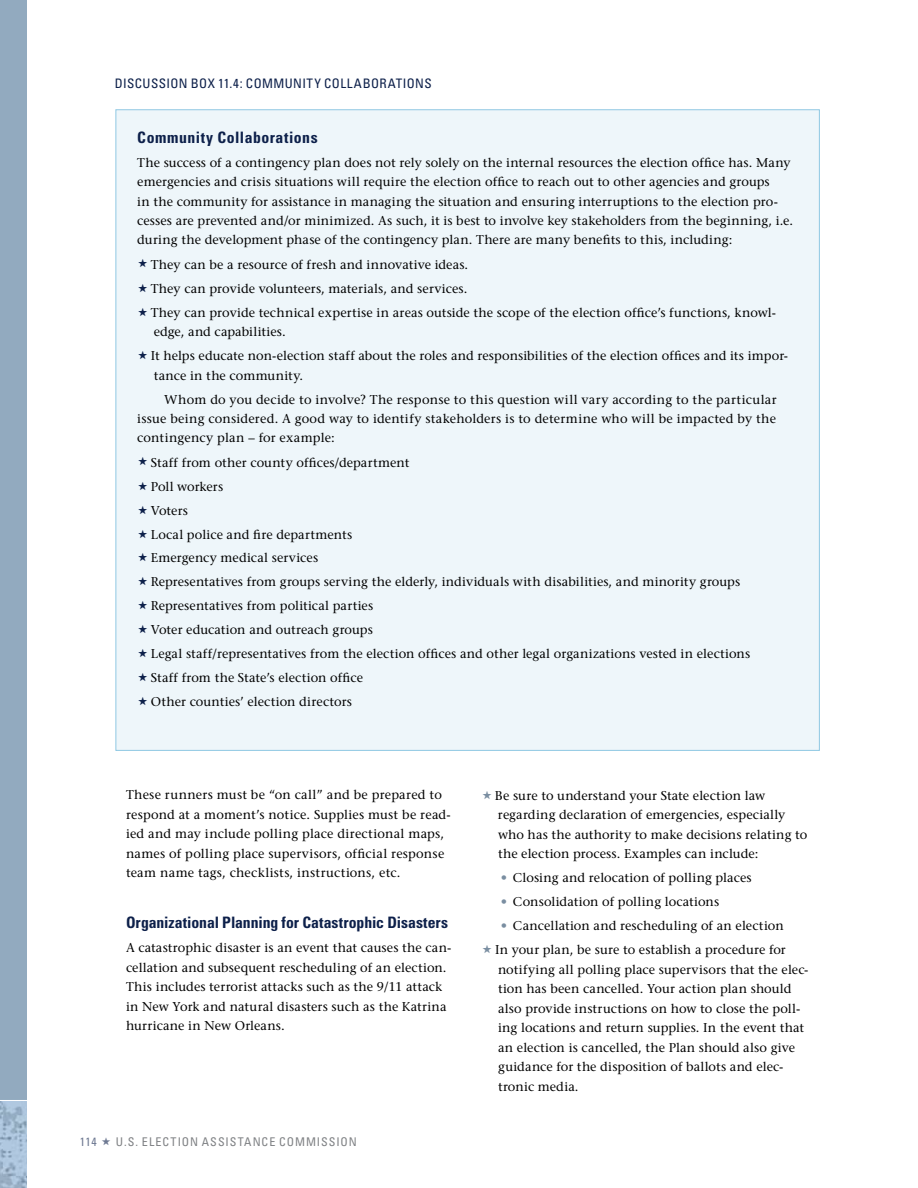
<style>
.page{position:relative;width:918px;height:1188px;background:#fff}
.page>*{position:absolute;margin:0;border:0;box-sizing:border-box;transform-origin:0 0}
.t1{font:700 condensed 15.75px "Univers LT Std";color:#0d204a}
.t2{font:700 condensed 15.75px "Univers LT Std";letter-spacing:.04em;color:#0d204a}
.t3{font:condensed 13.05px "Univers";letter-spacing:.03em;color:#0d204a}
.t4{font:500 12.75px/19.5px "Stone Serif Std";letter-spacing:.01em;color:#000}
.t5{font:condensed 12px "Univers LT Std";letter-spacing:.075em;color:#808285}
.t6{font:condensed 12px "Univers LT Std";color:#6e7992}
.s1{color:#7a8ea1}
</style>
<div class="page">
<div style="left:0;top:0;width:27px;height:1188px;background:#92aabf"></div>
<div style="left:116px;top:110px;width:703px;height:640px;background:#eef6fa"></div>
<img style="left:0;top:1101px;width:27px;height:87px">
<hr style="left:0;top:1100px;width:41px;height:1px;background:#fff">
<p class="t3" style="left:115px;top:75px;width:318px">DISCUSSION BOX 11. 4 : COMMUNIT Y COLL ABOR ATIONS</p>
<h2 class="t2" style="left:137px;top:127px;width:182px">communit y collaborations</h2>
<p class="t4" style="left:137px;top:152px;width:658px">The success of a contingency plan does not rely solely on the internal resources the election office has. Many emergencies and crisis situations will require the election office to reach out to other agencies and groups<br>in the community for assistance in managing the situation and ensuring interruptions to the election pro&shy;cesses are prevented and/or minimized. As such, it is best to involve key stakeholders from the beginning, i.e. during the development phase of the contingency plan. There are many benefits to this, including:</p>
<p class="t4" style="left:151px;top:254px;width:319px">They can be a resource of fresh and innovative ideas.</p>
<p class="t4" style="left:151px;top:278px;width:318px">They can provide volunteers, materials, and services.</p>
<p class="t4" style="left:151px;top:302px;width:627px">They can provide technical expertise in areas outside the scope of the election office’s functions, knowl&shy;edge, and capabilities.</p>
<p class="t4" style="left:151px;top:346px;width:639px">It helps educate non-election staff about the roles and responsibilities of the election offices and its impor&shy;tance in the community.</p>
<p class="t4" style="left:137px;top:389px;width:641px;text-align:justify;text-indent:27px">Whom do you decide to involve? The response to this question will vary according to the particular issue being considered. A good way to identify stakeholders is to determine who will be impacted by the contingency plan – for example:</p>
<p class="t4" style="left:151px;top:452px;width:260px">Staff from other county offices/department</p>
<p class="t4" style="left:151px;top:476px;width:74px">Poll workers</p>
<p class="t4" style="left:151px;top:500px;width:39px">Voters</p>
<p class="t4" style="left:151px;top:524px;width:203px">Local police and fire departments</p>
<p class="t4" style="left:151px;top:548px;width:169px">Emergency medical services</p>
<p class="t4" style="left:151px;top:572px;width:591px">Representatives from groups serving the elderly, individuals with disabilities, and minority groups</p>
<p class="t4" style="left:151px;top:596px;width:224px">Representatives from political parties</p>
<p class="t4" style="left:151px;top:620px;width:224px">Voter education and outreach groups</p>
<p class="t4" style="left:151px;top:644px;width:601px">Legal staff/representatives from the election offices and other legal organizations vested in elections</p>
<p class="t4" style="left:151px;top:668px;width:214px">Staff from the State’s election office</p>
<p class="t4" style="left:151px;top:692px;width:203px">Other counties’ election directors</p>
<p class="t4" style="left:126px;top:785px;width:326px">These runners must be “on call” and be prepared to respond at a moment’s notice. Supplies must be read&shy;ied and may include polling place directional maps, names of polling place supervisors, official response team name tags, checklists, instructions, etc.</p>
<h2 class="t1" style="left:126px;top:913px;width:324px">organizational planning for catastrophic disasters</h2>
<p class="t4" style="left:126px;top:938px;width:327px">A catastrophic disaster is an event that causes the can&shy;cellation and subsequent rescheduling of an election.<br>This includes terrorist attacks such as the 9/11 attack in New York and natural disasters such as the Katrina hurricane in New Orleans.</p>
<p class="t6" style="left:80px;top:1134px;width:19px">114</p>
<p class="t5" style="left:116px;top:1134px;width:242px">U.S. EL ECTION ASSIS TANCE COMMISSION</p>
<p class="t4" style="left:495px;top:786px;width:314px">Be sure to understand your State election law regarding declaration of emergencies, especially who has the authority to make decisions relating to the election process. Examples can include:</p>
<p class="t4" style="left:501px;top:868px;width:252px"><span class="s1">•</span> Closing and relocation of polling places</p>
<p class="t4" style="left:501px;top:892px;width:220px"><span class="s1">•</span> Consolidation of polling locations</p>
<p class="t4" style="left:501px;top:916px;width:284px"><span class="s1">•</span> Cancellation and rescheduling of an election</p>
<p class="t4" style="left:495px;top:940px;width:315px">In your plan, be sure to establish a procedure for notifying all polling place supervisors that the elec&shy;tion has been cancelled. Your action plan should also provide instructions on how to close the poll&shy;ing locations and return supplies. In the event that an election is cancelled, the Plan should also give guidance for the disposition of ballots and elec&shy;tronic media.</p>
</div>
